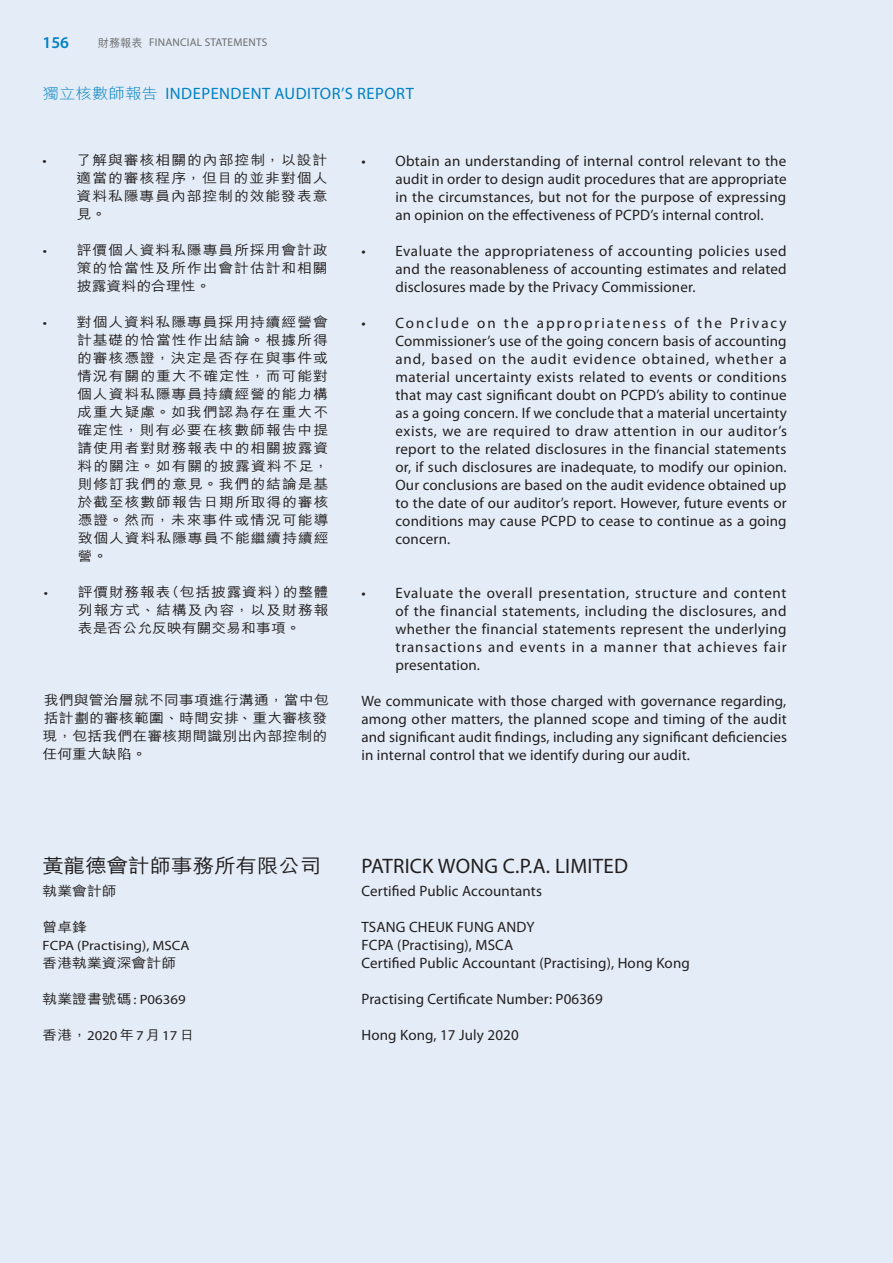
<style>
.page{position:relative;width:893px;height:1263px;background:#fff}
.page>*{position:absolute;margin:0;border:0;box-sizing:border-box;transform-origin:0 0}
.t1{font:21px "Myriad Pro";letter-spacing:.01em;color:#231f20}
.t2{font:500 19.5px "M Hei HK";color:#231f20;scale:1.1 1}
.t3{font:16.5px "Myriad Pro";letter-spacing:.03em;color:#0080c5}
.t4{font:600 16.5px "Myriad Pro";color:#0080c5}
.t5{font:15px/18px "Myriad Pro";letter-spacing:.01em;color:#231f20;text-align:justify}
.t6{font:500 13.5px/18px "M Hei HK";letter-spacing:.06em;color:#231f20;text-align:justify;scale:1.1 1}
.t7{font:13.5px "Myriad Pro";color:#231f20;scale:1.1 1}
.t8{font:500 13.5px "M Hei HK";color:#231f20;scale:1.1 1}
.t9{font:11.25px "Myriad Pro";letter-spacing:.02em;color:#6c6d70}
.s1{font-family:"M Hei HK";font-weight:500}
.s2{font-family:"M Hei HK";font-weight:300;font-size:15px}
</style>
<div class="page">
<div style="left:0;top:0;width:892px;height:1263px;background:#e4edf7"></div>
<p class="t4" style="left:43px;top:32px;width:28px">156</p>
<p class="t9" style="left:98px;top:36px;width:171px"><span class="s1">財務報表</span> FINANCIAL STATEMENTS</p>
<p class="t3" style="left:43px;top:83px;width:373px"><span class="s2">獨立核數師報告</span> INDEPENDENT AUDITOR’S REPORT</p>
<p class="t7" style="left:43px;top:152px;width:5px">•</p>
<p class="t7" style="left:43px;top:242px;width:5px">•</p>
<p class="t7" style="left:43px;top:314px;width:5px">•</p>
<p class="t7" style="left:44px;top:584px;width:5px">•</p>
<p class="t6" style="left:77px;top:150px;width:230px">了解與審核相關的內部控制，以設計適當的審核程序，但目的並非對個人資料私隱專員內部控制的效能發表意見。</p>
<p class="t6" style="left:77px;top:240px;width:230px">評價個人資料私隱專員所採用會計政策的恰當性及所作出會計估計和相關披露資料的合理性。</p>
<p class="t6" style="left:77px;top:312px;width:230px">對個人資料私隱專員採用持續經營會計基礎的恰當性作出結論。根據所得的審核憑證，決定是否存在與事件或情況有關的重大不確定性，而可能對個人資料私隱專員持續經營的能力構成重大疑慮。如我們認為存在重大不確定性，則有必要在核數師報告中提請使用者對財務報表中的相關披露資料的關注。如有關的披露資料不足，則修訂我們的意見。我們的結論是基於截至核數師報告日期所取得的審核憑證。然而，未來事件或情況可能導致個人資料私隱專員不能繼續持續經營。</p>
<p class="t6" style="left:78px;top:582px;width:230px">評價財務報表（包括披露資料）的整體列報方式、結構及內容，以及財務報表是否公允反映有關交易和事項。</p>
<p class="t6" style="left:43px;top:690px;width:262px">我們與管治層就不同事項進行溝通，當中包括計劃的審核範圍、時間安排、重大審核發現，包括我們在審核期間識別出內部控制的任何重大缺陷。</p>
<p class="t5" style="left:361px;top:151px;width:6px">•</p>
<p class="t5" style="left:361px;top:241px;width:6px">•</p>
<p class="t5" style="left:361px;top:313px;width:6px">•</p>
<p class="t5" style="left:395px;top:151px;width:393px">Obtain an understanding of internal control relevant to the audit in order to design audit procedures that are appropriate in the circumstances, but not for the purpose of expressing an opinion on the effectiveness of PCPD’s internal control.</p>
<p class="t5" style="left:395px;top:241px;width:393px">Evaluate the appropriateness of accounting policies used and the reasonableness of accounting estimates and related disclosures made by the Privacy Commissioner.</p>
<p class="t5" style="left:395px;top:313px;width:393px">Conclude on the appropriateness of the Privacy Commissioner’s use of the going concern basis of accounting and, based on the audit evidence obtained, whether a material uncertainty exists related to events or conditions that may cast significant doubt on PCPD’s ability to continue as a going concern. If we conclude that a material uncertainty exists, we are required to draw attention in our auditor’s report to the related disclosures in the financial statements or, if such disclosures are inadequate, to modify our opinion.<br>Our conclusions are based on the audit evidence obtained up to the date of our auditor’s report. However, future events or conditions may cause PCPD to cease to continue as a going concern.</p>
<p class="t5" style="left:395px;top:583px;width:393px">Evaluate the overall presentation, structure and content of the financial statements, including the disclosures, and whether the financial statements represent the underlying transactions and events in a manner that achieves fair presentation.</p>
<p class="t5" style="left:361px;top:691px;width:427px">We communicate with those charged with governance regarding, among other matters, the planned scope and timing of the audit and significant audit findings, including any significant deficiencies in internal control that we identify during our audit.</p>
<p class="t5" style="left:361px;top:583px;width:6px">•</p>
<p class="t2" style="left:43px;top:851px;width:255px">黃龍德會計師事務所有限公司</p>
<p class="t6" style="left:43px;top:881px;width:69px">執業會計師</p>
<p class="t6" style="left:43px;top:917px;width:42px">曾卓鋒</p>
<p class="t7" style="left:43px;top:937px;width:135px">FCPA (Practising), MSCA</p>
<p class="t8" style="left:43px;top:953px;width:123px">香港執業資深會計師</p>
<p class="t7" style="left:43px;top:991px;width:132px"><span class="s1">執業證書號碼</span>: P06369</p>
<p class="t7" style="left:43px;top:1027px;width:139px"><span class="s1">香港，</span>2020<span class="s1">年</span>7<span class="s1">月</span>17<span class="s1">日</span></p>
<p class="t1" style="left:361px;top:853px;width:268px">PATRICK WONG C.P.A. LIMITED</p>
<p class="t5" style="left:361px;top:882px;width:182px">Certified Public Accountants</p>
<p class="t5" style="left:361px;top:918px;width:175px">TSANG CHEUK FUNG ANDY</p>
<p class="t5" style="left:361px;top:936px;width:153px">FCPA (Practising), MSCA</p>
<p class="t5" style="left:361px;top:954px;width:330px">Certified Public Accountant (Practising), Hong Kong</p>
<p class="t5" style="left:361px;top:990px;width:243px">Practising Certificate Number: P06369</p>
<p class="t5" style="left:361px;top:1026px;width:159px">Hong Kong, 17 July 2020</p>
</div>
